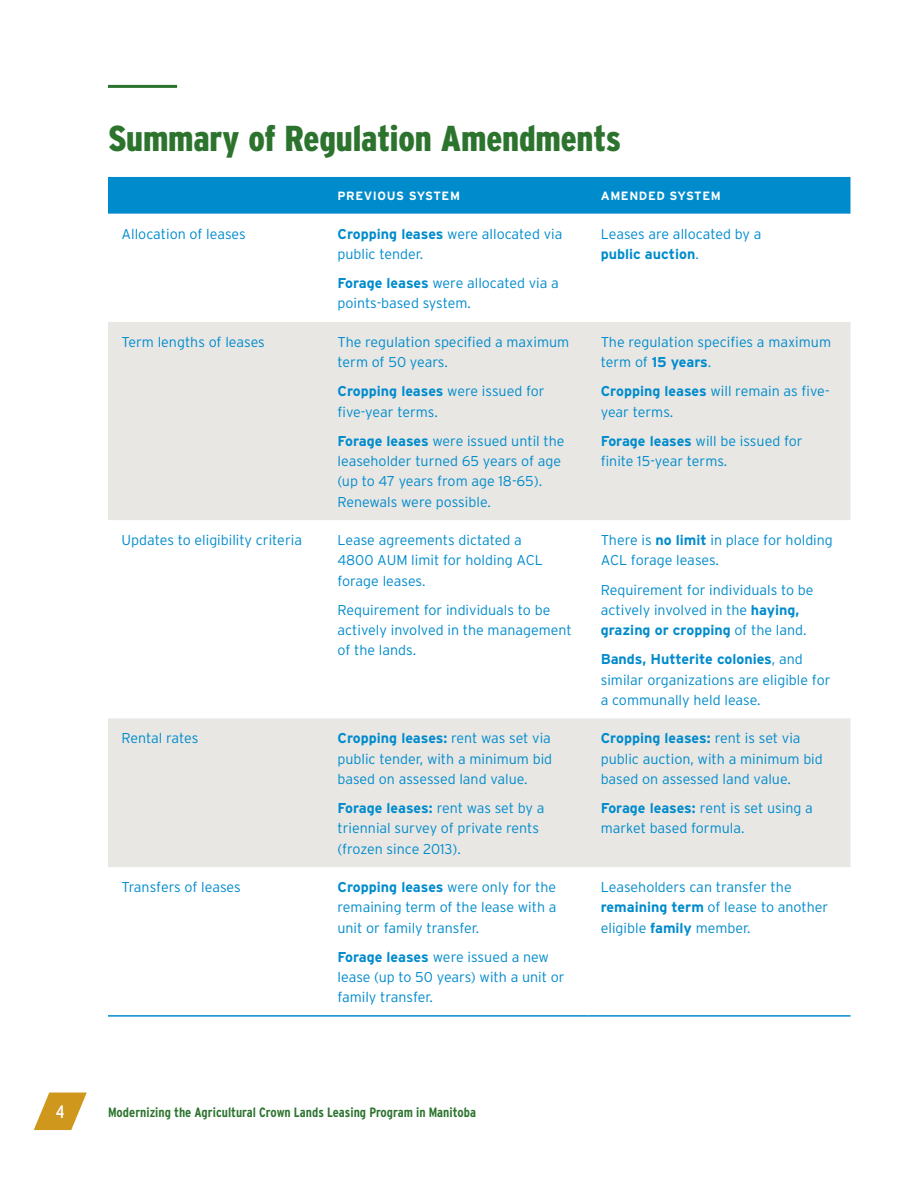
<style>
.page{position:relative;width:918px;height:1188px;background:#fff}
.page>*{position:absolute;margin:0;border:0;box-sizing:border-box;transform-origin:0 0}
.Section_Name{font:900 condensed 36px "Interstate";letter-spacing:-.005em;color:#2c742e}
.t1{font:condensed 18px "Interstate";color:#fff}
.Table_Body{font:300 14.25px/20.2px "Interstate";color:#008bcc}
.t2{font:700 condensed 13.5px "Interstate";color:#2c742e}
.Table_Heading{font:700 12px "Interstate";letter-spacing:.05em;color:#fff}
.s1{font-weight:700}
</style>
<div class="page">
<svg style="left:34px;top:1093px;width:53px;height:37px"></svg>
<div style="left:108px;top:177px;width:742px;height:37px;background:#008bcc"></div>
<svg style="left:108px;top:322px;width:742px;height:545px;fill:#e8e7e4"></svg>
<hr style="left:108px;top:1015px;width:216px;height:2px;background:#008bcc">
<hr style="left:324px;top:1015px;width:263px;height:2px;background:#008bcc">
<hr style="left:587px;top:1015px;width:263px;height:2px;background:#008bcc">
<hr style="left:108px;top:85px;width:69px;height:3px;background:#2c742e">
<p class="Section_Name" style="left:108px;top:118px;width:515px">Summary of Regulation Amendments</p>
<p class="Table_Heading" style="left:338px;top:189px;width:124px">PREVIOUS SYSTEM</p>
<p class="Table_Heading" style="left:601px;top:189px;width:122px">AMENDED SYSTEM</p>
<p class="Table_Body" style="left:122px;top:223px;width:126px">Allocation of leases</p>
<p class="Table_Body" style="left:338px;top:223px;width:226px"><span class="s1">Cropping leases</span> were allocated via public tender.</p>
<p class="Table_Body" style="left:338px;top:273px;width:223px"><span class="s1">Forage leases</span> were allocated via a points-based system.</p>
<p class="Table_Body" style="left:601px;top:223px;width:162px">Leases are allocated by a <span class="s1">public auction</span>.</p>
<p class="Table_Body" style="left:122px;top:332px;width:145px">Term lengths of leases</p>
<p class="Table_Body" style="left:338px;top:332px;width:233px">The regulation specified a maximum term of 50 years.</p>
<p class="Table_Body" style="left:338px;top:381px;width:209px"><span class="s1">Cropping leases</span> were issued for five-year terms.</p>
<p class="Table_Body" style="left:338px;top:431px;width:229px"><span class="s1">Forage leases</span> were issued until the leaseholder turned 65 years of age (up to 47 years from age 18-65).<br>Renewals were possible.</p>
<p class="Table_Body" style="left:122px;top:530px;width:182px">Updates to eligibility criteria</p>
<p class="Table_Body" style="left:338px;top:530px;width:207px">Lease agreements dictated a<br>4800 AUM limit for holding ACL forage leases.</p>
<p class="Table_Body" style="left:338px;top:600px;width:236px">Requirement for individuals to be actively involved in the management of the lands.</p>
<p class="Table_Body" style="left:122px;top:728px;width:78px">Rental rates</p>
<p class="Table_Body" style="left:338px;top:728px;width:216px;text-align:justify"><span class="s1">Cropping leases:</span> rent was set via public tender, with a minimum bid based on assessed land value.</p>
<p class="Table_Body" style="left:338px;top:798px;width:209px"><span class="s1">Forage leases:</span> rent was set by a triennial survey of private rents (frozen since 2013).</p>
<p class="Table_Body" style="left:122px;top:877px;width:121px">Transfers of leases</p>
<p class="Table_Body" style="left:338px;top:877px;width:221px;text-align:justify"><span class="s1">Cropping leases</span> were only for the remaining term of the lease with a unit or family transfer.</p>
<p class="Table_Body" style="left:338px;top:947px;width:229px"><span class="s1">Forage leases</span> were issued a new lease (up to 50 years) with a unit or family transfer.</p>
<p class="Table_Body" style="left:601px;top:332px;width:232px">The regulation specifies a maximum term of <span class="s1">15 years</span>.</p>
<p class="Table_Body" style="left:601px;top:381px;width:230px"><span class="s1">Cropping leases</span> will remain as five&shy;year terms.</p>
<p class="Table_Body" style="left:601px;top:431px;width:203px"><span class="s1">Forage leases</span> will be issued for finite 15-year terms.</p>
<p class="Table_Body" style="left:601px;top:530px;width:234px">There is <span class="s1">no limit</span> in place for holding<br>ACL forage leases.</p>
<p class="Table_Body" style="left:601px;top:579px;width:214px">Requirement for individuals to be actively involved in the <span class="s1">haying, grazing or cropping</span> of the land.</p>
<p class="Table_Body" style="left:601px;top:649px;width:231px"><span class="s1">Bands, Hutterite colonies</span>, and similar organizations are eligible for a communally held lease.</p>
<p class="Table_Body" style="left:601px;top:728px;width:224px"><span class="s1">Cropping leases:</span> rent is set via public auction, with a minimum bid based on assessed land value.</p>
<p class="Table_Body" style="left:601px;top:798px;width:214px"><span class="s1">Forage leases:</span> rent is set using a market based formula.</p>
<p class="Table_Body" style="left:601px;top:877px;width:229px">Leaseholders can transfer the <span class="s1">remaining term</span> of lease to another eligible <span class="s1">family</span> member.</p>
<p class="t1" style="left:56px;top:1101px;width:10px">4</p>
<p class="t2" style="left:108px;top:1105px;width:370px">Modernizing the Agricultural Crown Lands Leasing Program in Manitoba</p>
</div>
